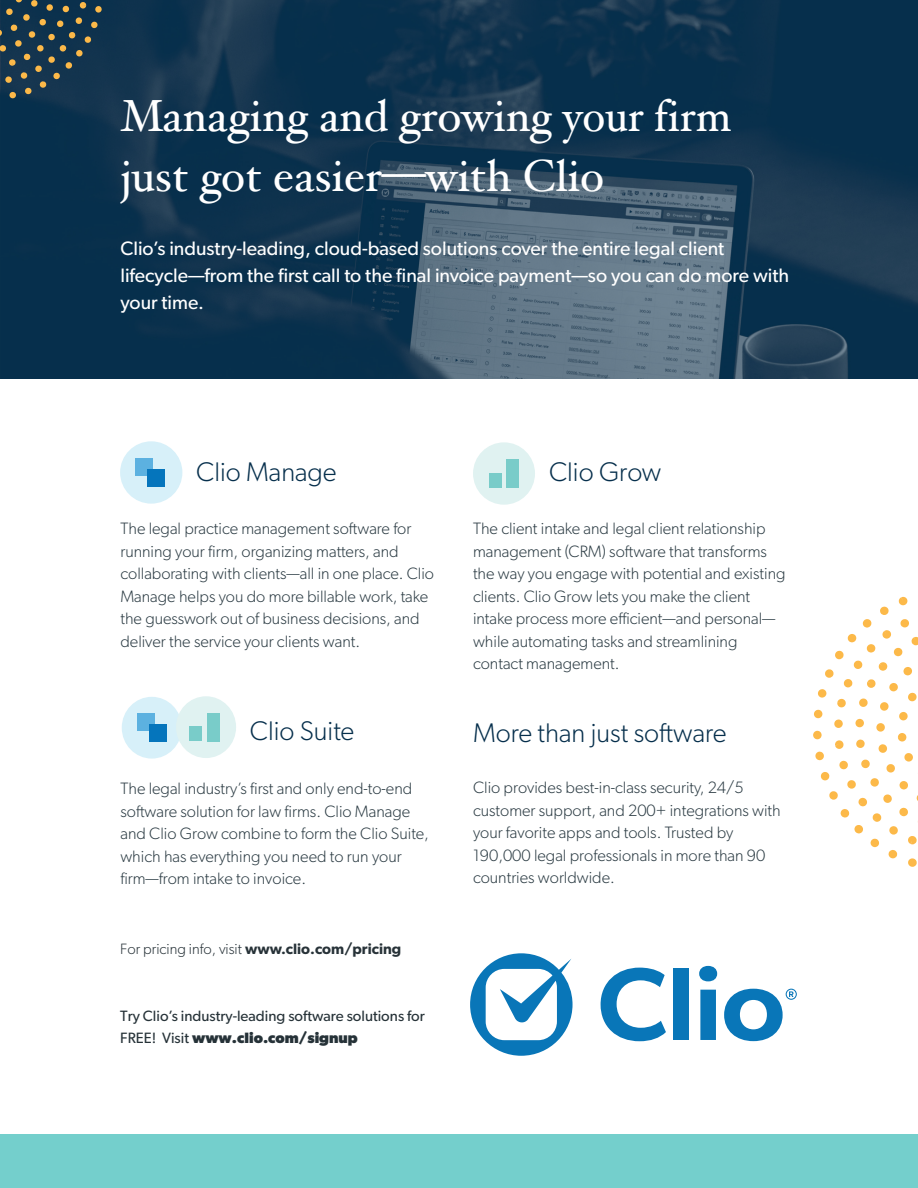
<style>
.page{position:relative;width:918px;height:1188px;background:#fff}
.page>*{position:absolute;margin:0;border:0;box-sizing:border-box;transform-origin:0 0}
.t1{font:45px/60px "Hoefler Text";color:#fff}
.t2{font:300 27px "Gibson";color:#062f4c}
.t3{font:19.5px/27px "Gibson";color:#fff}
.body_copy{font:300 16.5px/22.5px "Gibson";color:#2b3b43}
.body_copy-2{font:15px/22.6px "Gibson";color:#263238}
.body_copy-3{font:300 15px "Gibson";color:#273238}
.s1{font-style:inherit}
.s2{font-weight:600}
.s3{font-weight:700}
</style>
<div class="page">
<svg style="left:2px;top:0;width:916px;height:379px;fill:#0c314d"></svg>
<svg style="left:813px;top:596px;width:105px;height:271px"></svg>
<svg style="left:0;top:0;width:103px;height:100px"></svg>
<div style="left:0;top:1134px;width:918px;height:54px;background:#74cfcc"></div>
<div style="left:120px;top:441px;width:62px;height:63px;background:#d7f0f9;border-radius:50%"></div>
<div style="left:135px;top:458px;width:18px;height:18px;background:#5cb1e0"></div>
<div style="left:148px;top:469px;width:17px;height:18px;background:#0575bc"></div>
<div style="left:473px;top:442px;width:62px;height:63px;background:#e0f2f1;border-radius:50%"></div>
<div style="left:489px;top:474px;width:13px;height:14px;background:#79ccc9"></div>
<div style="left:506px;top:459px;width:13px;height:29px;background:#79ccc9"></div>
<div style="left:122px;top:697px;width:60px;height:62px;background:#d7f0f9;border-radius:50%"></div>
<div style="left:176px;top:696px;width:60px;height:62px;background:#e0f2f1;border-radius:50%"></div>
<div style="left:207px;top:713px;width:12px;height:28px;background:#79ccc9"></div>
<div style="left:189px;top:727px;width:12px;height:14px;background:#79ccc9"></div>
<div style="left:137px;top:713px;width:18px;height:18px;background:#5cb1e0"></div>
<div style="left:149px;top:724px;width:17px;height:18px;background:#0575bc"></div>
<svg style="left:470px;top:953px;width:103px;height:103px"></svg>
<svg style="left:601px;top:968px;width:65px;height:73px"></svg>
<div style="left:673px;top:969px;width:16px;height:71px;background:#0976b8"></div>
<svg style="left:699px;top:966px;width:18px;height:74px"></svg>
<svg style="left:724px;top:989px;width:73px;height:52px"></svg>
<p class="t1" style="left:120px;top:85px;width:612px">Managing and growing your <span class="s1">f</span>irm just got easier—with Clio</p>
<p class="t3" style="left:120px;top:235px;width:670px">Clio’s industry-leading, cloud-based solutions cover the entire legal client lifecycle—from the first call to the final invoice payment—so you can do more with your time.</p>
<p class="t2" style="left:196px;top:455px;width:142px">Clio Manage</p>
<p class="body_copy" style="left:120px;top:517px;width:315px">The legal practice management software for running your firm, organizing matters, and collaborating with clients—all in one place. Clio Manage helps you do more billable work, take the guesswork out of business decisions, and deliver the service your clients want.</p>
<p class="t2" style="left:250px;top:715px;width:106px">Clio Suite</p>
<p class="body_copy" style="left:120px;top:777px;width:310px">The legal industry’s first and only end-to-end software solution for law firms. Clio Manage and Clio Grow combine to form the Clio Suite, which has everything you need to run your firm—from intake to invoice.</p>
<p class="body_copy-3" style="left:120px;top:940px;width:283px">For pricing info, visit <span class="s2">www.clio.com/pricing</span></p>
<p class="body_copy-2" style="left:120px;top:1004px;width:306px">Try Clio’s industry-leading software solutions for<br>FREE! Visit <span class="s3">www.clio.com/signup</span></p>
<p class="t2" style="left:549px;top:455px;width:114px">Clio Grow</p>
<p class="body_copy" style="left:473px;top:517px;width:314px">The client intake and legal client relationship management (CRM) software that transforms the way you engage with potential and existing clients. Clio Grow lets you make the client intake process more efficient—and personal— while automating tasks and streamlining contact management.</p>
<p class="t2" style="left:473px;top:716px;width:255px">More than just software</p>
<p class="body_copy" style="left:473px;top:776px;width:309px">Clio provides best-in-class security, 24/5 customer support, and 200+ integrations with your favorite apps and tools. Trusted by 190,000 legal professionals in more than 90 countries worldwide.</p>
</div>
